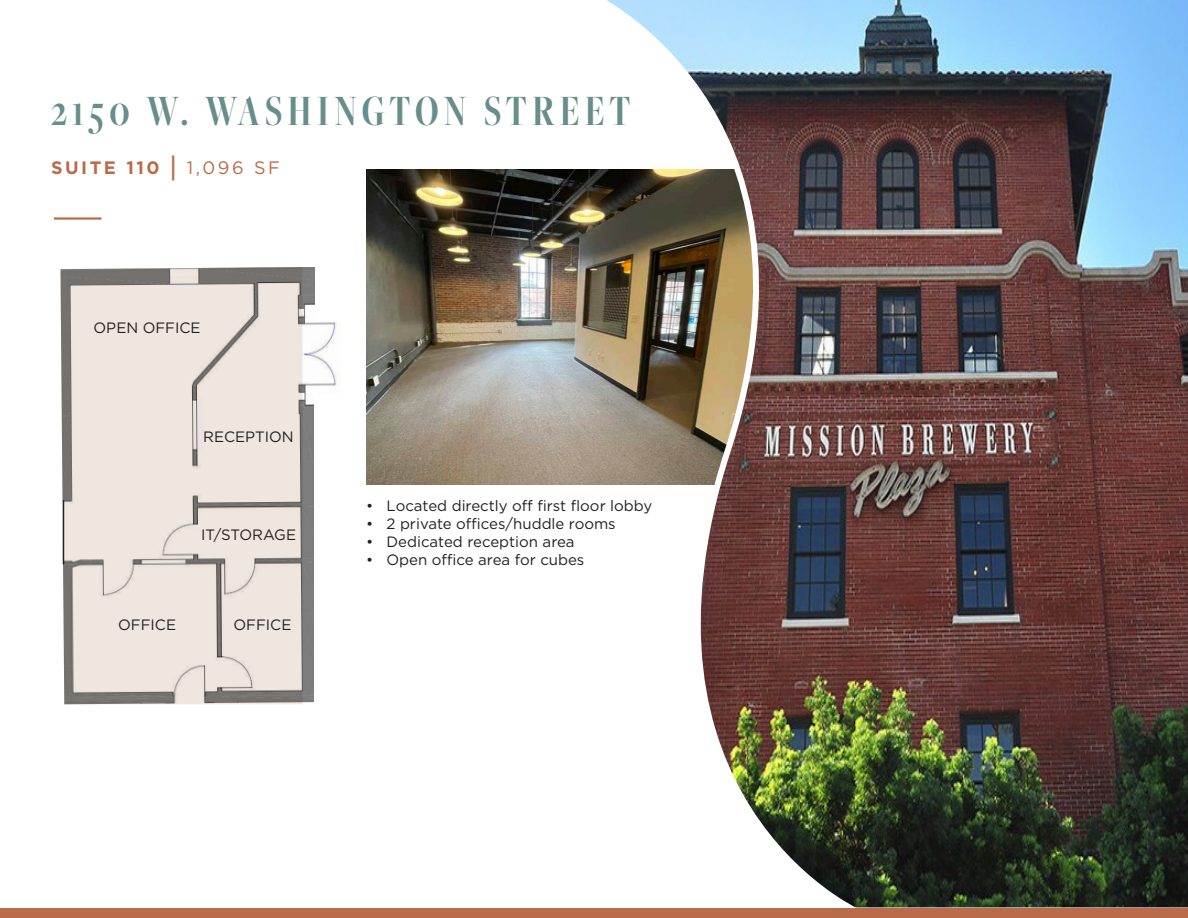
<style>
.page{position:relative;width:1188px;height:918px;background:#fff}
.page>*{position:absolute;margin:0;border:0;box-sizing:border-box;transform-origin:0 0}
.t1{font:600 45px "Freight Big Cmp Pro";letter-spacing:.12em;color:#678e8a}
.t2{font:700 18px "Gotham";letter-spacing:.14em;color:#ba6b4a}
.t3{font:15px "Gotham";color:#231f20}
.s1{font-size:27px}
.s2{font-weight:400}
</style>
<div class="page">
<img style="left:366px;top:170px;width:214px;height:314px">
<img style="left:580px;top:0;width:608px;height:908px">
<hr style="left:54px;top:217px;width:47px;height:3px;background:#ba6b4a">
<div style="left:0;top:908px;width:1188px;height:10px;background:#ba6b4a"></div>
<img style="left:302px;top:267px;width:36px;height:437px">
<svg style="left:60px;top:267px;width:242px;height:437px;background:#ded7d0"></svg>
<div style="left:314px;top:396px;width:36px;height:352px;background:#fff"></div>
<hr style="left:63px;top:500px;width:1px;height:64px;background:#231f20">
<div style="left:315px;top:252px;width:28px;height:69px;background:#fff"></div>
<p class="t1" style="left:51px;top:82px;width:581px">2150 W. WASHINGTON STREET</p>
<p class="t2" style="left:51px;top:156px;width:230px">SUITE 110 <span class="s1">|</span> <span class="s2">1,096 SF</span></p>
<p class="t3" style="left:94px;top:318px;width:109px">OPEN OFFICE</p>
<p class="t3" style="left:203px;top:427px;width:92px">RECEPTION</p>
<p class="t3" style="left:201px;top:525px;width:96px">IT/STORAGE</p>
<p class="t3" style="left:118px;top:615px;width:59px">OFFICE</p>
<p class="t3" style="left:233px;top:615px;width:59px">OFFICE</p>
<p class="t3" style="left:366px;top:497px;width:287px">• Located directly off first floor lobby</p>
<p class="t3" style="left:366px;top:515px;width:251px">• 2 private offices/huddle rooms</p>
<p class="t3" style="left:366px;top:533px;width:210px">• Dedicated reception area</p>
<p class="t3" style="left:366px;top:551px;width:220px">• Open office area for cubes</p>
</div>
